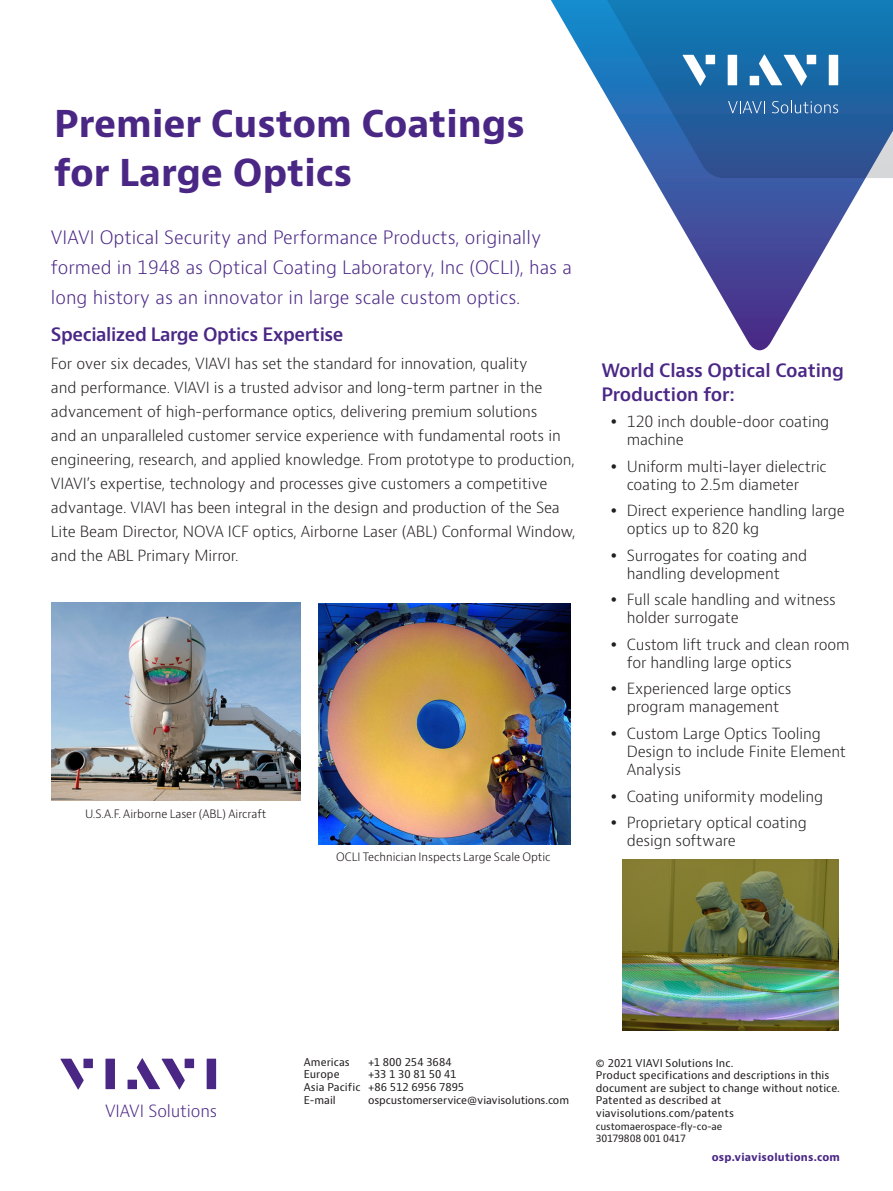
<style>
.page{position:relative;width:893px;height:1191px;background:#fff}
.page>*{position:absolute;margin:0;border:0;box-sizing:border-box;transform-origin:0 0}
.Cover_headline_28_33{font:700 36px/48px "Bernino Sans";color:#4a2785}
.P_Intro_12_20{font:300 18px/30px "Bernino Sans";color:#4a2785}
.H2_Bullet_Heading_Pu{font:600 18px/24px "Bernino Sans";letter-spacing:-.01em;color:#4a2785}
.Header_12_16{font:600 18px "Bernino Sans";letter-spacing:-.025em;color:#4a2785}
.Bulleted_text_7_5_12{font:300 16.35px "Bernino Sans";letter-spacing:-.01em;color:#4a2785}
.P_10_16{font:300 15px/18px "Bernino Sans";letter-spacing:-.01em;color:#231f20}
.Bullets{font:300 11.25px "Bernino Sans";color:#110a0c}
.FOOTER_TEMPLATE_-_Si{font:10.5px/12.6px "Bernino Sans";letter-spacing:.005em;color:#231f20}
.Sign_off_text_7_8_4{font:10.5px "Bernino Sans";letter-spacing:-.005em;color:#231f20}
.VS_running_foot{font:700 10.5px "Bernino Sans";letter-spacing:.02em;color:#4a2785}
.Sign_off_text_7_8_4-2{font:10.5px "Bernino Sans";letter-spacing:.015em;color:#231f20}
.FOOTER_TEMPLATE_-_Si-2{font:9.75px "Bernino Sans";letter-spacing:-.01em;color:#231f20}
</style>
<div class="page">
<svg style="left:653px;top:178px;width:213px;height:172px"></svg>
<svg style="left:551px;top:0;width:342px;height:178px"></svg>
<svg style="left:728px;top:101px;width:37px;height:12px"></svg>
<svg style="left:772px;top:101px;width:66px;height:12px"></svg>
<svg style="left:682px;top:55px;width:24px;height:31px"></svg>
<div style="left:706px;top:55px;width:9px;height:9px;background:#fff"></div>
<div style="left:728px;top:55px;width:9px;height:30px;background:#fff"></div>
<div style="left:807px;top:55px;width:9px;height:9px;background:#fff"></div>
<div style="left:829px;top:55px;width:9px;height:30px;background:#fff"></div>
<svg style="left:759px;top:54px;width:48px;height:32px"></svg>
<div style="left:750px;top:76px;width:9px;height:9px;background:#fff"></div>
<img style="left:622px;top:860px;width:217px;height:170px">
<img style="left:51px;top:602px;width:250px;height:198px">
<img style="left:319px;top:603px;width:252px;height:242px">
<svg style="left:60px;top:1058px;width:24px;height:31px"></svg>
<div style="left:83px;top:1058px;width:10px;height:10px;background:#4a2785"></div>
<div style="left:106px;top:1058px;width:9px;height:31px;background:#4a2785"></div>
<div style="left:185px;top:1058px;width:9px;height:10px;background:#4a2785"></div>
<div style="left:207px;top:1058px;width:9px;height:31px;background:#4a2785"></div>
<svg style="left:137px;top:1058px;width:48px;height:31px"></svg>
<div style="left:128px;top:1079px;width:9px;height:10px;background:#4a2785"></div>
<p class="Cover_headline_28_33" style="left:54px;top:101px;width:472px">Premier Custom Coatings for Large Optics</p>
<p class="P_Intro_12_20" style="left:51px;top:223px;width:522px">VIAVI Optical Security and Performance Products, originally formed in 1948 as Optical Coating Laboratory, Inc (OCLI), has a long history as an innovator in large scale custom optics.</p>
<p class="Header_12_16" style="left:51px;top:323px;width:294px">Specialized Large Optics Expertise</p>
<p class="P_10_16" style="left:51px;top:352px;width:526px;line-height:24px">For over six decades, VIAVI has set the standard for innovation, quality<br>and performance. VIAVI is a trusted advisor and long-term partner in the advancement of high-performance optics, delivering premium solutions<br>and an unparalleled customer service experience with fundamental roots in engineering, research, and applied knowledge. From prototype to production, VIAVI’s expertise, technology and processes give customers a competitive advantage. VIAVI has been integral in the design and production of the Sea Lite Beam Director, NOVA ICF optics, Airborne Laser (ABL) Conformal Window, and the ABL Primary Mirror.</p>
<p class="H2_Bullet_Heading_Pu" style="left:601px;top:359px;width:244px">World Class Optical Coating<br>Production for:</p>
<p class="P_10_16" style="left:627px;top:413px;width:204px">120 inch double-door coating machine</p>
<p class="P_10_16" style="left:627px;top:457px;width:201px">Uniform multi-layer dielectric coating to 2.5m diameter</p>
<p class="P_10_16" style="left:627px;top:502px;width:219px">Direct experience handling large optics up to 820 kg</p>
<p class="P_10_16" style="left:627px;top:546px;width:182px">Surrogates for coating and handling development</p>
<p class="P_10_16" style="left:627px;top:591px;width:210px">Full scale handling and witness holder surrogate</p>
<p class="P_10_16" style="left:627px;top:636px;width:224px">Custom lift truck and clean room for handling large optics</p>
<p class="P_10_16" style="left:627px;top:680px;width:166px">Experienced large optics program management</p>
<p class="P_10_16" style="left:627px;top:725px;width:221px">Custom Large Optics Tooling<br>Design to include Finite Element<br>Analysis</p>
<p class="P_10_16" style="left:627px;top:787px;width:198px">Coating uniformity modeling</p>
<p class="P_10_16" style="left:627px;top:814px;width:181px">Proprietary optical coating design software</p>
<p class="Bullets" style="left:85px;top:806px;width:183px">U.S.A.F. Airborne Laser (ABL) Aircraft</p>
<p class="Bulleted_text_7_5_12" style="left:105px;top:1100px;width:114px">VIAVI Solutions</p>
<p class="Bullets" style="left:336px;top:849px;width:216px">OCLI Technician Inspects Large Scale Optic</p>
<p class="Sign_off_text_7_8_4" style="left:304px;top:1055px;width:48px">Americas</p>
<p class="Sign_off_text_7_8_4-2" style="left:368px;top:1055px;width:85px">+1 800 254 3684</p>
<p class="Sign_off_text_7_8_4" style="left:304px;top:1067px;width:37px">Europe</p>
<p class="Sign_off_text_7_8_4" style="left:368px;top:1067px;width:90px">+33 1 30 81 50 41</p>
<p class="Sign_off_text_7_8_4" style="left:304px;top:1080px;width:162px">Asia Pacific +86 512 6956 7895</p>
<p class="Sign_off_text_7_8_4" style="left:304px;top:1092px;width:34px">E-mail</p>
<p class="Sign_off_text_7_8_4" style="left:368px;top:1092px;width:202px">ospcustomerservice@viavisolutions.com</p>
<p class="FOOTER_TEMPLATE_-_Si" style="left:596px;top:1056px;width:246px">© 2021 VIAVI Solutions Inc.<br>Product specifications and descriptions in this document are subject to change without notice.</p>
<p class="FOOTER_TEMPLATE_-_Si" style="left:596px;top:1094px;width:140px">Patented as described at viavisolutions.com/patents</p>
<p class="FOOTER_TEMPLATE_-_Si-2" style="left:596px;top:1119px;width:128px">customaerospace-fly-co-ae</p>
<p class="FOOTER_TEMPLATE_-_Si-2" style="left:596px;top:1132px;width:92px">30179808 001 0417</p>
<p class="VS_running_foot" style="left:712px;top:1150px;width:130px">osp.viavisolutions.com</p>
</div>
